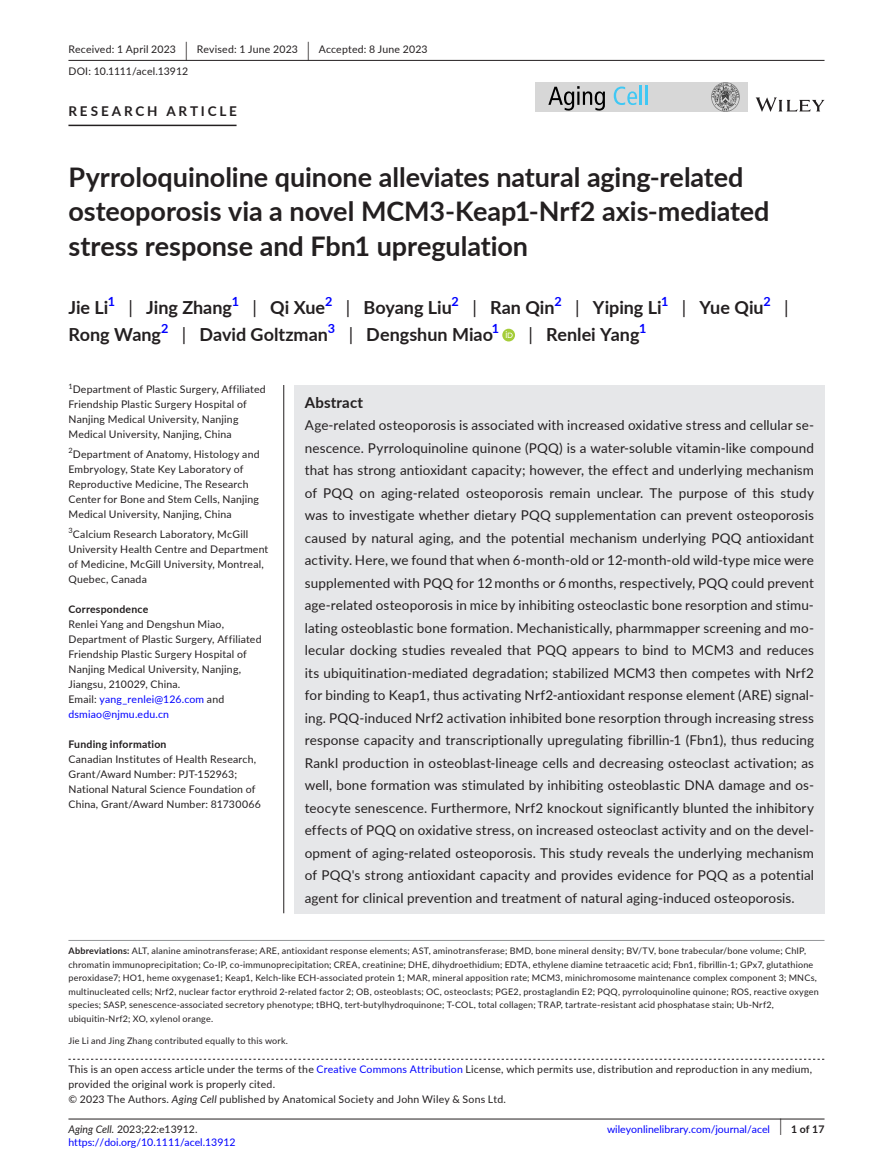
<style>
.page{position:relative;width:893px;height:1174px;background:#fff}
.page>*{position:absolute;margin:0;border:0;box-sizing:border-box;transform-origin:0 0}
.t1{font:700 27px/34.5px "Lato";letter-spacing:-.005em;color:#231f20}
.t2{font:700 18px "Lato";letter-spacing:-.005em;color:#231f20}
.t3{font:18px "Lato";color:#231f20}
.t4{font:700 15px "Lato";letter-spacing:.015em;color:#231f20}
.t5{font:13.5px/22.5px "Lato";letter-spacing:.01em;color:#231f20;text-align:justify}
.t6{font:700 13.5px "Lato";letter-spacing:.21em;color:#231f20}
.t7{font:700 12.6px "Lato";color:#00f}
.t8{font:10.5px/15px "Lato";letter-spacing:.02em;color:#231f20}
.t9{font:10.5px "Lato";color:#00f}
.t10{font:700 10.5px "Lato";letter-spacing:.02em;color:#231f20}
.t11{font:10.5px "Lato";color:#231f20}
.t12{font:9px/13.5px "Lato";letter-spacing:.025em;color:#231f20}
.t13{font:7.35px "Lato";color:#231f20}
.s1{font-size:19.65px}
.s2{font-weight:400}
.s3{color:#00f}
.s4{font-weight:700}
.s5{font-style:italic}
.s6{font-weight:400;font-size:17.4px}
</style>
<div class="page">
<hr style="left:68px;top:1118px;width:756px;height:1px;background:#231f20">
<svg style="left:756px;top:97px;width:68px;height:15px"></svg>
<div style="left:536px;top:82px;width:212px;height:30px;background:#d7d7d7"></div>
<svg style="left:548px;top:86px;width:57px;height:25px"></svg>
<svg style="left:614px;top:87px;width:23px;height:18px"></svg>
<hr style="left:640px;top:85px;width:2px;height:20px;background:#40c8f4">
<hr style="left:645px;top:85px;width:3px;height:20px;background:#40c8f4">
<img style="left:711px;top:83px;width:29px;height:28px">
<hr style="left:68px;top:60px;width:756px;height:1px;background:#231f20">
<hr style="left:68px;top:125px;width:169px;height:1px;background:#231f20">
<svg style="left:502px;top:329px;width:13px;height:12px"></svg>
<svg style="left:506px;top:331px;width:7px;height:7px"></svg>
<svg style="left:68px;top:1058px;width:756px;height:1px"></svg>
<hr style="left:68px;top:940px;width:756px;height:1px;background:#939598">
<div style="left:294px;top:385px;width:530px;height:528px;background:#e6e7e9"></div>
<hr style="left:283px;top:385px;width:1px;height:528px;background:#231f20">
<p class="t8" style="left:68px;top:38px;width:361px;line-height:21.8px">Received: 1 April 2023 <span class="s1">|</span> Revised: 1 June 2023 <span class="s1">|</span> Accepted: 8 June 2023<br>DOI: 10.1111/acel.13912</p>
<p class="t6" style="left:68px;top:101px;width:170px">RESEARCH ARTICLE</p>
<h1 class="t1" style="left:68px;top:159px;width:702px">Pyrroloquinoline quinone alleviates natural aging-related osteoporosis via a novel MCM3-Keap1-Nrf2 axis-mediated stress response and Fbn1 upregulation</h1>
<h2 class="t2" style="left:68px;top:295px;width:41px">Jie Li</h2>
<p class="t7" style="left:108px;top:292px;width:9px">1</p>
<h2 class="t2" style="left:129px;top:295px;width:105px"><span class="s2">|</span> Jing Zhang</h2>
<p class="t7" style="left:232px;top:292px;width:9px">1</p>
<h2 class="t2" style="left:253px;top:295px;width:74px"><span class="s2">|</span> Qi Xue</h2>
<p class="t7" style="left:325px;top:292px;width:9px">2</p>
<h2 class="t2" style="left:346px;top:295px;width:107px"><span class="s2">|</span> Boyang Liu</h2>
<p class="t7" style="left:452px;top:292px;width:9px">2</p>
<h2 class="t2" style="left:472px;top:295px;width:84px"><span class="s2">|</span> Ran Qin</h2>
<p class="t7" style="left:554px;top:292px;width:9px">2</p>
<h2 class="t2" style="left:575px;top:295px;width:88px"><span class="s2">|</span> Yiping Li</h2>
<p class="t7" style="left:661px;top:292px;width:9px">1</p>
<h2 class="t2" style="left:682px;top:295px;width:83px"><span class="s2">|</span> Yue Qiu</h2>
<p class="t7" style="left:763px;top:292px;width:9px">2</p>
<h2 class="t3" style="left:784px;top:295px;width:6px">|</h2>
<h2 class="t2" style="left:68px;top:322px;width:94px">Rong Wang</h2>
<p class="t7" style="left:161px;top:319px;width:9px">2</p>
<h2 class="t2" style="left:182px;top:322px;width:148px"><span class="s2">|</span> David Goltzman</h2>
<p class="t7" style="left:328px;top:319px;width:9px">3</p>
<h2 class="t2" style="left:349px;top:322px;width:146px"><span class="s2">|</span> Dengshun Miao</h2>
<p class="t7" style="left:492px;top:319px;width:9px">1</p>
<h2 class="t2" style="left:529px;top:322px;width:112px"><span class="s2">|</span> Renlei Yang</h2>
<p class="t7" style="left:639px;top:319px;width:9px">1</p>
<p class="t13" style="left:68px;top:381px;width:6px">1</p>
<p class="t8" style="left:68px;top:382px;width:199px;text-indent:4px">Department of Plastic Surgery, Affiliated Friendship Plastic Surgery Hospital of Nanjing Medical University, Nanjing Medical University, Nanjing, China</p>
<p class="t8" style="left:68px;top:446px;width:193px"><sup>2</sup>Department of Anatomy, Histology and Embryology, State Key Laboratory of Reproductive Medicine, The Research Center for Bone and Stem Cells, Nanjing Medical University, Nanjing, China</p>
<p class="t8" style="left:68px;top:526px;width:201px"><sup>3</sup>Calcium Research Laboratory, McGill University Health Centre and Department of Medicine, McGill University, Montreal, Quebec, Canada</p>
<p class="t10" style="left:68px;top:601px;width:81px">Correspondence</p>
<p class="t8" style="left:68px;top:616px;width:195px">Renlei Yang and Dengshun Miao, Department of Plastic Surgery, Affiliated Friendship Plastic Surgery Hospital of Nanjing Medical University, Nanjing, Jiangsu, 210029, China.<br>Email: <span class="s3">yang_renlei@126.com</span> and <span class="s3">dsmiao@njmu.edu.cn</span></p>
<p class="t10" style="left:68px;top:736px;width:100px">Funding information</p>
<p class="t8" style="left:68px;top:751px;width:194px">Canadian Institutes of Health Research, Grant/Award Number: PJT-152963; National Natural Science Foundation of China, Grant/Award Number: 81730066</p>
<p class="t4" style="left:305px;top:391px;width:60px">Abstract</p>
<p class="t5" style="left:305px;top:413px;width:511px">Age-related osteoporosis is associated with increased oxidative stress and cellular se&shy;nescence. Pyrroloquinoline quinone (PQQ) is a water-soluble vitamin-like compound that has strong antioxidant capacity; however, the effect and underlying mechanism of PQQ on aging-related osteoporosis remain unclear. The purpose of this study was to investigate whether dietary PQQ supplementation can prevent osteoporosis caused by natural aging, and the potential mechanism underlying PQQ antioxidant activity. Here, we found that when 6-month-old or 12-month-old wild-type mice were supplemented with PQQ for 12 months or 6 months, respectively, PQQ could prevent age-related osteoporosis in mice by inhibiting osteoclastic bone resorption and stimu&shy;lating osteoblastic bone formation. Mechanistically, pharmmapper screening and mo&shy;lecular docking studies revealed that PQQ appears to bind to MCM3 and reduces its ubiquitination-mediated degradation; stabilized MCM3 then competes with Nrf2 for binding to Keap1, thus activating Nrf2-antioxidant response element (ARE) signal&shy;ing. PQQ-induced Nrf2 activation inhibited bone resorption through increasing stress response capacity and transcriptionally upregulating fibrillin-1 (Fbn1), thus reducing Rankl production in osteoblast-lineage cells and decreasing osteoclast activation; as well, bone formation was stimulated by inhibiting osteoblastic DNA damage and os&shy;teocyte senescence. Furthermore, Nrf2 knockout significantly blunted the inhibitory effects of PQQ on oxidative stress, on increased osteoclast activity and on the devel&shy;opment of aging-related osteoporosis. This study reveals the underlying mechanism of PQQ's strong antioxidant capacity and provides evidence for PQQ as a potential agent for clinical prevention and treatment of natural aging-induced osteoporosis.</p>
<p class="t12" style="left:68px;top:944px;width:752px"><span class="s4">Abbreviations:</span> ALT, alanine aminotransferase; ARE, antioxidant response elements; AST, aminotransferase; BMD, bone mineral density; BV/TV, bone trabecular/bone volume; ChIP, chromatin immunoprecipitation; Co-IP, co-immunoprecipitation; CREA, creatinine; DHE, dihydroethidium; EDTA, ethylene diamine tetraacetic acid; Fbn1, fibrillin-1; GPx7, glutathione peroxidase7; HO1, heme oxygenase1; Keap1, Kelch-like ECH-associated protein 1; MAR, mineral apposition rate; MCM3, minichromosome maintenance complex component 3; MNCs, multinucleated cells; Nrf2, nuclear factor erythroid 2-related factor 2; OB, osteoblasts; OC, osteoclasts; PGE2, prostaglandin E2; PQQ, pyrroloquinoline quinone; ROS, reactive oxygen species; SASP, senescence-associated secretory phenotype; tBHQ, tert-butylhydroquinone; T-COL, total collagen; TRAP, tartrate-resistant acid phosphatase stain; Ub-Nrf2, ubiquitin-Nrf2; XO, xylenol orange.</p>
<p class="t12" style="left:68px;top:1033px;width:221px">Jie Li and Jing Zhang contributed equally to this work.</p>
<p class="t8" style="left:68px;top:1061px;width:745px">This is an open access article under the terms of the <span class="s3">Creative Commons Attribution</span> License, which permits use, distribution and reproduction in any medium, provided the original work is properly cited.<br>© 2023 The Authors. <span class="s5">Aging Cell</span> published by Anatomical Society and John Wiley &amp; Sons Ltd.</p>
<p class="t11" style="left:68px;top:1121px;width:131px"><span class="s5">Aging Cell.</span> 2023;22:e13912.</p>
<p class="t10" style="left:779px;top:1121px;width:46px"><span class="s6">|</span> 1 of 17</p>
<p class="t9" style="left:68px;top:1135px;width:169px">https://doi.org/10.1111/acel.13912</p>
<p class="t9" style="left:607px;top:1121px;width:165px">wileyonlinelibrary.com/journal/acel</p>
</div>
